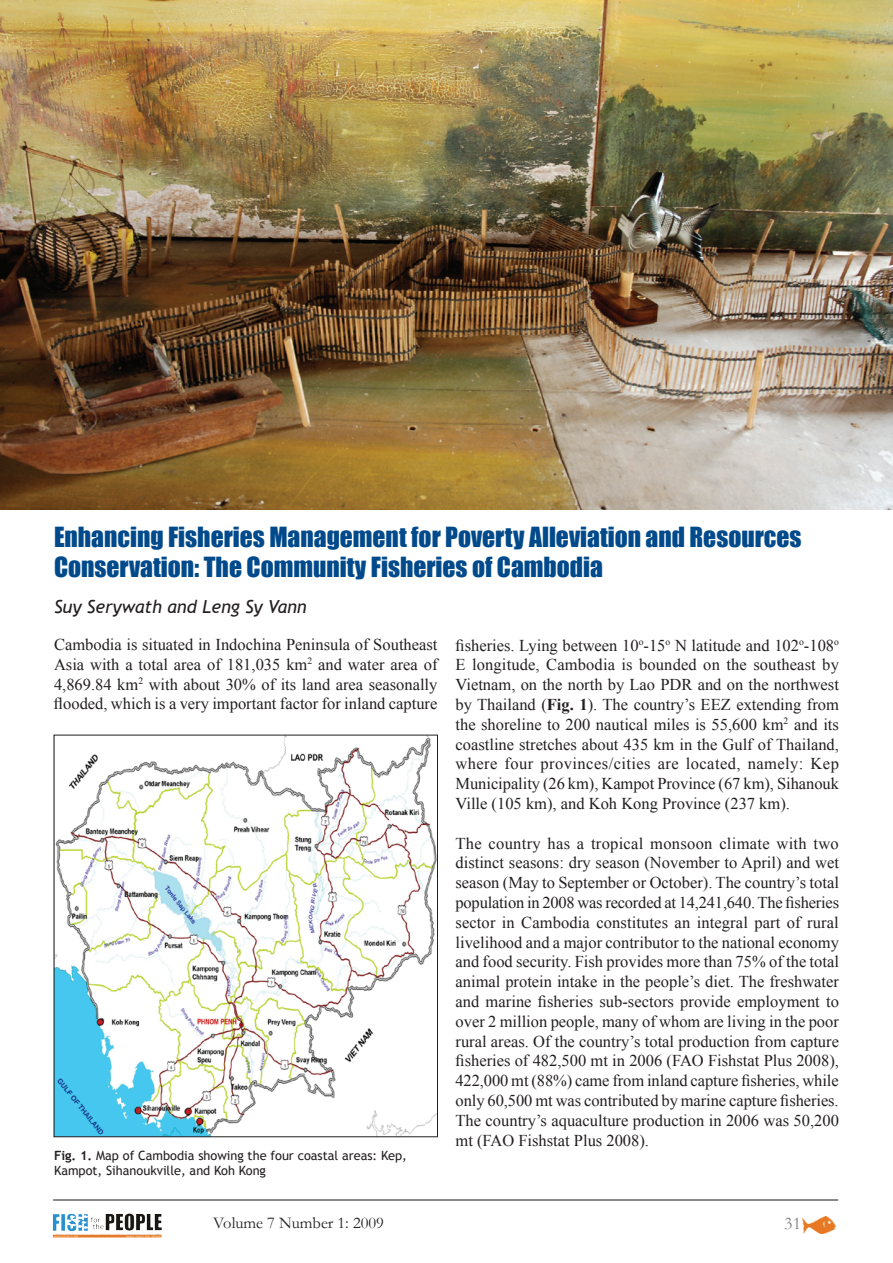
<style>
.page{position:relative;width:893px;height:1263px;background:#fff}
.page>*{position:absolute;margin:0;border:0;box-sizing:border-box;transform-origin:0 0}
.t1{font:25.5px/30.6px "Impact";color:#004a8b}
.t2{font:italic 18px "Trebuchet MS";color:#231f20}
.t3{font:18px "Garamond";color:#808285}
.t4{font:16.5px/19.8px "Times New Roman";color:#231f20;text-align:justify}
.t5{font:16.5px "Garamond";color:#231f20}
.t6{font:12.75px/15.3px "Trebuchet MS";color:#231f20}
.s1{font-weight:700}
</style>
<div class="page">
<img style="left:803px;top:1217px;width:32px;height:16px">
<img style="left:67px;top:1213px;width:95px;height:19px">
<hr style="left:53px;top:1199px;width:785px;height:2px;background:#636366">
<img style="left:0;top:0;width:893px;height:509px">
<img style="left:56px;top:737px;width:380px;height:398px">
<div style="left:54px;top:735px;width:384px;height:402px;border:1px solid #231f20"></div>
<h1 class="t1" style="left:54px;top:521px;width:749px">Enhancing Fisheries Management for Poverty Alleviation and Resources<br>Conservation: The Community Fisheries of Cambodia</h1>
<p class="t2" style="left:54px;top:596px;width:254px">Suy Serywath and Leng Sy Vann</p>
<p class="t4" style="left:54px;top:634px;width:385px">Cambodia is situated in Indochina Peninsula of Southeast Asia with a total area of 181,035 km<sup>2</sup> and water area of 4,869.84 km<sup>2</sup> with about 30% of its land area seasonally flooded, which is a very important factor for inland capture</p>
<p class="t4" style="left:455px;top:635px;width:385px">fisheries. Lying between 10<sup>o</sup>-15<sup>o</sup> N latitude and 102<sup>o</sup>-108<sup>o </sup>E longitude, Cambodia is bounded on the southeast by Vietnam, on the north by Lao PDR and on the northwest by Thailand (<span class="s1">Fig. 1</span>). The country’s EEZ extending from the shoreline to 200 nautical miles is 55,600 km<sup>2</sup> and its coastline stretches about 435 km in the Gulf of Thailand, where four provinces/cities are located, namely: Kep Municipality (26 km), Kampot Province (67 km), Sihanouk Ville (105 km), and Koh Kong Province (237 km).</p>
<p class="t4" style="left:455px;top:833px;width:385px">The country has a tropical monsoon climate with two distinct seasons: dry season (November to April) and wet season (May to September or October). The country’s total population in 2008 was recorded at 14,241,640. The fisheries sector in Cambodia constitutes an integral part of rural livelihood and a major contributor to the national economy and food security. Fish provides more than 75% of the total animal protein intake in the people’s diet. The freshwater and marine fisheries sub-sectors provide employment to over 2 million people, many of whom are living in the poor rural areas. Of the country’s total production from capture fisheries of 482,500 mt in 2006 (FAO Fishstat Plus 2008), 422,000 mt (88%) came from inland capture fisheries, while only 60,500 mt was contributed by marine capture fisheries.<br>The country’s aquaculture production in 2006 was 50,200 mt (FAO Fishstat Plus 2008).</p>
<p class="t6" style="left:54px;top:1147px;width:354px"><span class="s1">Fig. 1.</span> Map of Cambodia showing the four coastal areas: Kep,<br>Kampot, Sihanoukville, and Koh Kong</p>
<p class="t5" style="left:213px;top:1211px;width:172px">Volume 7 Number 1: 2009</p>
<p class="t3" style="left:784px;top:1211px;width:18px">31</p>
</div>
